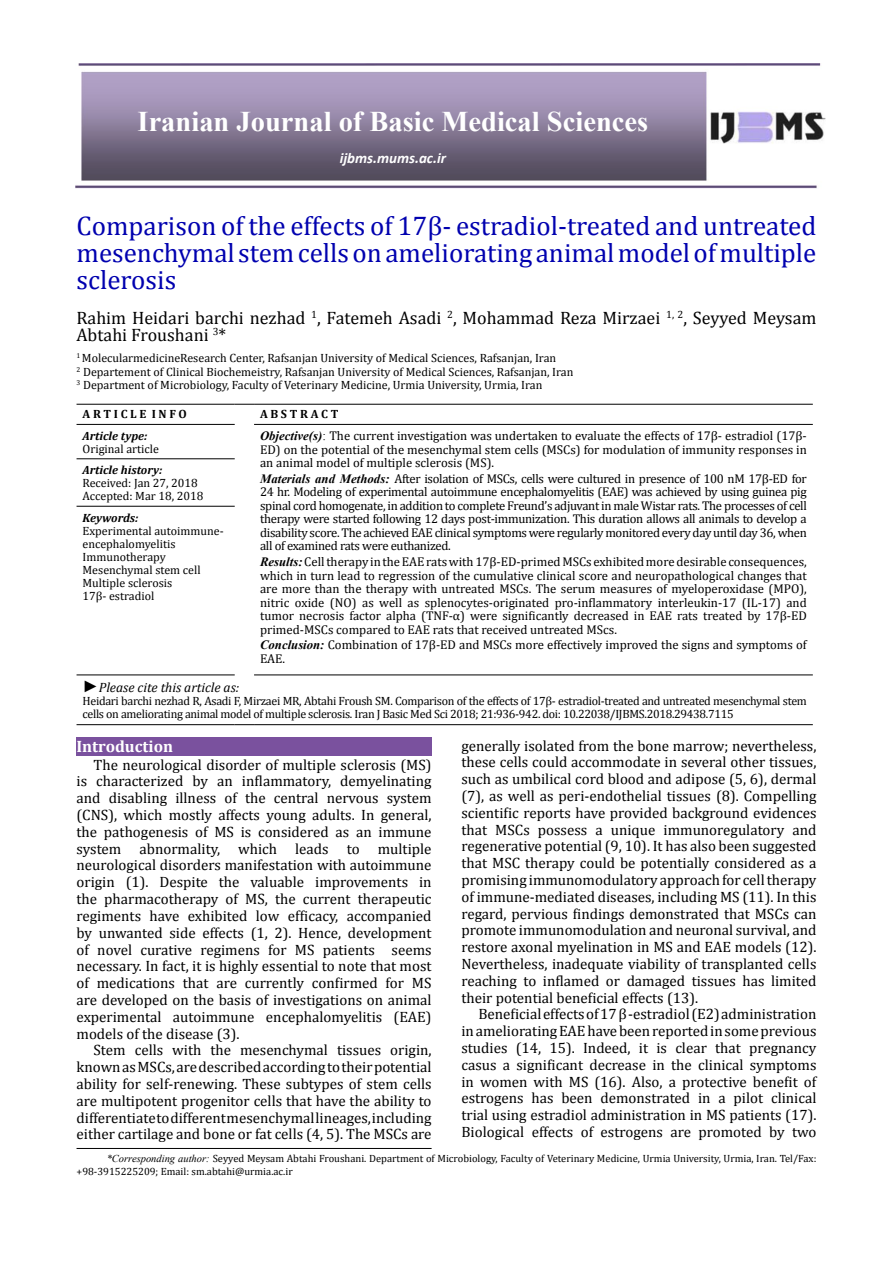
<style>
.page{position:relative;width:893px;height:1263px;background:#fff}
.page>*{position:absolute;margin:0;border:0;box-sizing:border-box;transform-origin:0 0}
.t1{font:700 28.5px "Times New Roman";color:#fff}
.t2{font:27px/27px "Cambria";color:#0000af;text-align:justify}
.t3{font:18px/17.5px "Cambria";color:#000}
.t4{font:700 16.5px "Cambria";color:#fff}
.t5{font:15px/16.8px "Cambria";color:#000;text-align:justify}
.t6{font:italic 700 15px "Calibri";color:#fff}
.t7{font:italic 13.5px "Cambria";color:#000}
.t8{font:12.75px/13.5px "Cambria";color:#000;text-align:justify}
.t9{font:12px/13px "Cambria";color:#000}
.t10{font:12px/13px "Cambria Math";letter-spacing:-.025em;color:#000}
.t11{font:12px/13px "Cambria Math";color:#000}
.t12{font:italic 700 12px "Cambria";color:#000}
.t13{font:700 12px "Cambria";color:#000}
.t14{font:10.5px/12.6px "Cambria";color:#000}
.s1{font-family:"Times New Roman";font-weight:700;font-style:italic}
.s2{font-family:"Times New Roman"}
.s3{font-family:"Times New Roman";font-size:16.5px}
.s4{font-family:"Times New Roman";font-style:italic}
</style>
<div class="page">
<hr style="left:77px;top:1148px;width:355px;height:1px;background:#000">
<img style="left:75px;top:64px;width:750px;height:125px">
<hr style="left:77px;top:404px;width:158px;height:1px;background:#000">
<svg style="left:235px;top:404px;width:19px;height:1px"></svg>
<hr style="left:254px;top:404px;width:559px;height:1px;background:#000">
<hr style="left:77px;top:424px;width:158px;height:1px;background:#000">
<hr style="left:77px;top:458px;width:158px;height:1px;background:#000">
<hr style="left:254px;top:424px;width:559px;height:1px;background:#000">
<hr style="left:77px;top:506px;width:158px;height:1px;background:#000">
<hr style="left:77px;top:724px;width:158px;height:1px;background:#000">
<svg style="left:235px;top:724px;width:19px;height:1px"></svg>
<hr style="left:254px;top:724px;width:559px;height:1px;background:#000">
<hr style="left:77px;top:674px;width:158px;height:1px;background:#000">
<hr style="left:254px;top:674px;width:559px;height:1px;background:#000">
<div style="left:77px;top:737px;width:355px;height:19px;background:#7a519e"></div>
<h1 class="t1" style="left:138px;top:102px;width:512px">Iranian Journal of Basic Medical Sciences</h1>
<p class="t6" style="left:340px;top:149px;width:108px">ijbms.mums.ac.ir</p>
<h2 class="t2" style="left:77px;top:212px;width:741px">Comparison of the effects of 17β- estradiol-treated and untreated mesenchymal stem cells on ameliorating animal model of multiple sclerosis</h2>
<p class="t3" style="left:77px;top:309px;width:741px">Rahim Heidari barchi nezhad <sup>1</sup>, Fatemeh Asadi <sup>2</sup>, Mohammad Reza Mirzaei <sup>1,</sup> <sup>2</sup>, Seyyed Meysam<br>Abtahi Froushani <sup>3</sup>*</p>
<p class="t9" style="left:77px;top:351px;width:498px;line-height:13.5px"><sup>1</sup> MolecularmedicineResearch Center, Rafsanjan University of Medical Sciences, Rafsanjan, Iran<br><sup>2</sup> Departement of Clinical Biochemeistry, Rafsanjan University of Medical Sciences, Rafsanjan, Iran<br><sup>3</sup> Department of Microbiology, Faculty of Veterinary Medicine, Urmia University, Urmia, Iran</p>
<p class="t13" style="left:83px;top:406px;width:106px">A R T I C L E I N F O</p>
<p class="t13" style="left:260px;top:406px;width:80px">A B S T R A C T</p>
<p class="t12" style="left:83px;top:427px;width:66px">Article type:</p>
<p class="t11" style="left:83px;top:442px;width:78px">Original article</p>
<p class="t8" style="left:260px;top:429px;width:548px"><span class="s1">Objective(s)</span><span class="s2">:</span> The current investigation was undertaken to evaluate the effects of 17β- estradiol (17β-ED) on the potential of the mesenchymal stem cells (MSCs) for modulation of immunity responses in an animal model of multiple sclerosis (MS).</p>
<p class="t8" style="left:260px;top:472px;width:548px"><span class="s1">Materials and Methods:</span> After isolation of MSCs, cells were cultured in presence of 100 nM 17β-ED for 24 hr. Modeling of experimental autoimmune encephalomyelitis (EAE) was achieved by using guinea pig spinal cord homogenate, in addition to complete Freund’s adjuvant in male Wistar rats. The processes of cell therapy were started following 12 days post-immunization. This duration allows all animals to develop a disability score. The achieved EAE clinical symptoms were regularly monitored every day until day 36, when all of examined rats were euthanized.</p>
<p class="t8" style="left:260px;top:555px;width:548px"><span class="s1">Results:</span> Cell therapy in the EAE rats with 17β-ED-primed MSCs exhibited more desirable consequences, which in turn lead to regression of the cumulative clinical score and neuropathological changes that are more than the therapy with untreated MSCs. The serum measures of myeloperoxidase (MPO), nitric oxide (NO) as well as splenocytes-originated pro-inflammatory interleukin-17 (IL-17) and tumor necrosis factor alpha (TNF-α) were significantly decreased in EAE rats treated by 17β-ED primed-MSCs compared to EAE rats that received untreated MScs.</p>
<p class="t8" style="left:260px;top:638px;width:548px"><span class="s1">Conclusion:</span> Combination of 17β-ED and MSCs more effectively improved the signs and symptoms of<br>EAE.</p>
<p class="t12" style="left:83px;top:462px;width:81px">Article history:</p>
<p class="t11" style="left:83px;top:476px;width:123px">Received: Jan 27, 2018<br>Accepted: Mar 18, 2018</p>
<p class="t12" style="left:83px;top:509px;width:57px">Keywords:</p>
<p class="t9" style="left:83px;top:524px;width:143px">Experimental autoimmune&shy;encephalomyelitis<br>Immunotherapy<br>Mesenchymal stem cell<br>Multiple sclerosis<br>17β- estradiol</p>
<p class="t7" style="left:83px;top:678px;width:158px"><span class="s3">►</span>Please cite this article as:</p>
<p class="t10" style="left:83px;top:695px;width:726px">Heidari barchi nezhad R, Asadi F, Mirzaei MR, Abtahi Froush SM. Comparison of the effects of 17β- estradiol-treated and untreated mesenchymal stem cells on ameliorating animal model of multiple sclerosis. Iran J Basic Med Sci 2018; 21:936-942. doi: 10.22038/IJBMS.2018.29438.7115</p>
<p class="t4" style="left:77px;top:734px;width:98px">Introduction</p>
<p class="t5" style="left:77px;top:756px;width:357px;text-indent:17px">The neurological disorder of multiple sclerosis (MS) is characterized by an inflammatory, demyelinating and disabling illness of the central nervous system (CNS), which mostly affects young adults. In general, the pathogenesis of MS is considered as an immune system abnormality, which leads to multiple neurological disorders manifestation with autoimmune origin (1). Despite the valuable improvements in the pharmacotherapy of MS, the current therapeutic regiments have exhibited low efficacy, accompanied by unwanted side effects (1, 2). Hence, development of novel curative regimens for MS patients seems necessary. In fact, it is highly essential to note that most of medications that are currently confirmed for MS are developed on the basis of investigations on animal experimental autoimmune encephalomyelitis (EAE) models of the disease (3).</p>
<p class="t5" style="left:77px;top:1042px;width:357px;text-indent:17px">Stem cells with the mesenchymal tissues origin, known as MSCs, are described according to their potential ability for self-renewing. These subtypes of stem cells are multipotent progenitor cells that have the ability to differentiate to differentmesenchymallineages, including either cartilage and bone or fat cells (4, 5). The MSCs are</p>
<p class="t5" style="left:461px;top:737px;width:357px">generally isolated from the bone marrow; nevertheless, these cells could accommodate in several other tissues, such as umbilical cord blood and adipose (5, 6), dermal (7), as well as peri-endothelial tissues (8). Compelling scientific reports have provided background evidences that MSCs possess a unique immunoregulatory and regenerative potential (9, 10). It has also been suggested that MSC therapy could be potentially considered as a promising immunomodulatory approach for cell therapy of immune-mediated diseases, including MS (11). In this regard, pervious findings demonstrated that MSCs can promote immunomodulation and neuronal survival, and restore axonal myelination in MS and EAE models (12).<br>Nevertheless, inadequate viability of transplanted cells reaching to inflamed or damaged tissues has limited their potential beneficial effects (13).</p>
<p class="t5" style="left:461px;top:1006px;width:357px;text-indent:17px">Beneficial effects of 17 β -estradiol (E2) administration in ameliorating EAE have been reported in some previous studies (14, 15). Indeed, it is clear that pregnancy casus a significant decrease in the clinical symptoms in women with MS (16). Also, a protective benefit of estrogens has been demonstrated in a pilot clinical trial using estradiol administration in MS patients (17).<br>Biological effects of estrogens are promoted by two</p>
<p class="t14" style="left:77px;top:1152px;width:741px;text-indent:30px"><span class="s4">*Corresponding author:</span> Seyyed Meysam Abtahi Froushani. Department of Microbiology, Faculty of Veterinary Medicine, Urmia University, Urmia, Iran. Tel/Fax: +98-3915225209; Email: sm.abtahi@urmia.ac.ir</p>
</div>
